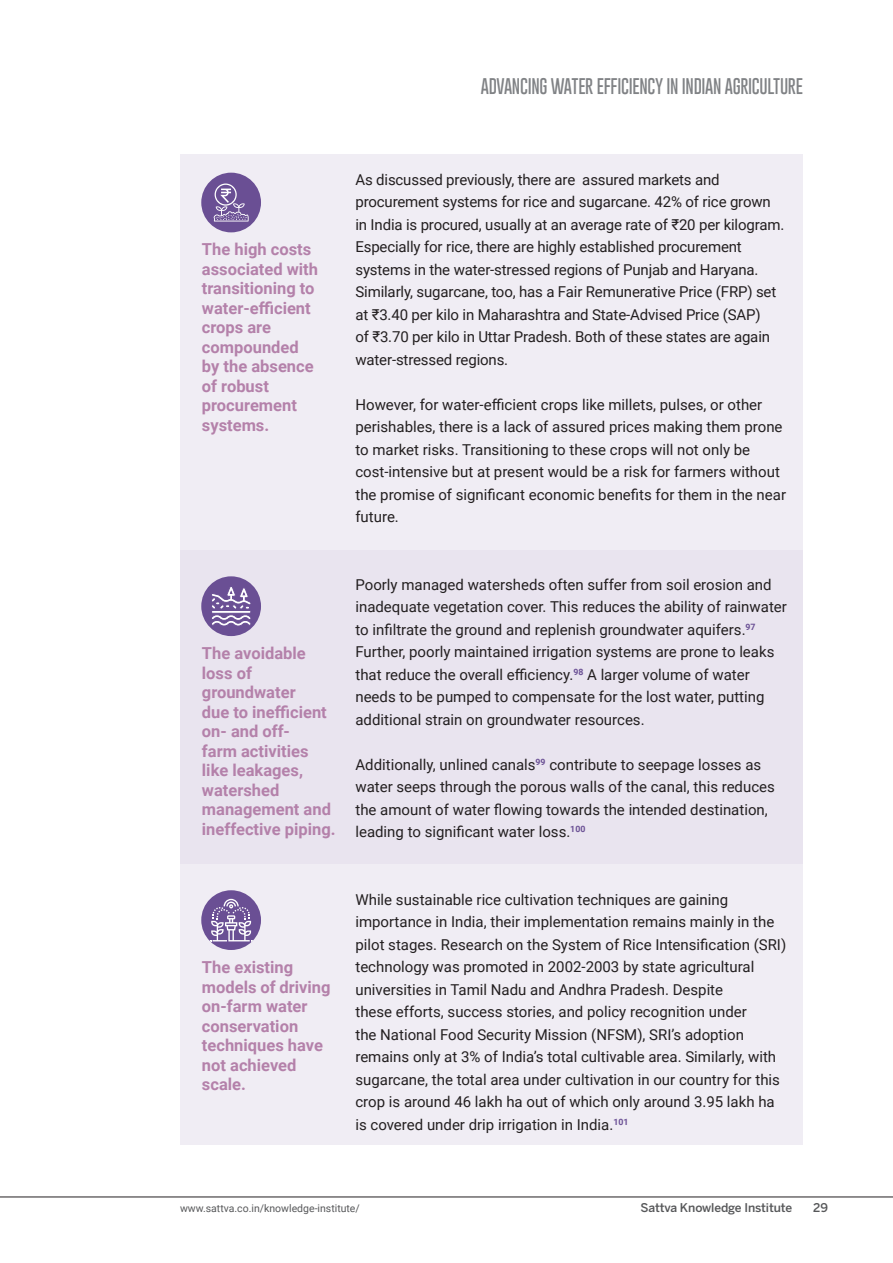
<style>
.page{position:relative;width:893px;height:1263px;background:#fff}
.page>*{position:absolute;margin:0;border:0;box-sizing:border-box;transform-origin:0 0}
.Mauve_heading{font:700 16.5px/19.5px "Roboto";color:#b481aa}
.t1{font:100 16.5px "Gobold";letter-spacing:-.02em;color:#808285}
.Body_Text{font:15px/22.5px "Roboto";color:#231f20}
.t2{font:500 12px "Benton Sans";letter-spacing:-.01em;color:#57585a}
.t3{font:10.5px "Roboto";color:#57585a}
</style>
<div class="page">
<hr style="left:0;top:1197px;width:893px;height:1px;background:#231f20">
<div style="left:180px;top:155px;width:623px;height:990px;background:#f0edf4"></div>
<div style="left:180px;top:550px;width:623px;height:313px;background:#e9e4ef"></div>
<div style="left:201px;top:173px;width:60px;height:59px;background:#6a4f94;border-radius:50%"></div>
<svg style="left:213px;top:184px;width:36px;height:37px"></svg>
<div style="left:201px;top:576px;width:60px;height:60px;background:#6a4f94;border-radius:50%"></div>
<svg style="left:210px;top:587px;width:42px;height:41px"></svg>
<div style="left:201px;top:890px;width:60px;height:60px;background:#6a4f94;border-radius:50%"></div>
<svg style="left:210px;top:899px;width:42px;height:42px"></svg>
<p class="t1" style="left:481px;top:76px;width:324px">ADVANCING WATER EFFICIENCY IN INDIAN AGRICULTURE</p>
<p class="Mauve_heading" style="left:202px;top:239px;width:118px">The high costs associated with transitioning to water-efficient crops are compounded by the absence of robust procurement systems.</p>
<p class="Body_Text" style="left:355px;top:167px;width:430px">As discussed previously, there are assured markets and procurement systems for rice and sugarcane. 42% of rice grown in India is procured, usually at an average rate of ₹20 per kilogram.<br>Especially for rice, there are highly established procurement systems in the water-stressed regions of Punjab and Haryana.<br>Similarly, sugarcane, too, has a Fair Remunerative Price (FRP) set at ₹3.40 per kilo in Maharashtra and State-Advised Price (SAP)<br>of ₹3.70 per kilo in Uttar Pradesh. Both of these states are again water-stressed regions.</p>
<p class="Body_Text" style="left:355px;top:392px;width:432px">However, for water-efficient crops like millets, pulses, or other perishables, there is a lack of assured prices making them prone to market risks. Transitioning to these crops will not only be cost-intensive but at present would be a risk for farmers without the promise of significant economic benefits for them in the near future.</p>
<p class="Mauve_heading" style="left:202px;top:643px;width:135px">The avoidable loss of groundwater<br>due to inefficient on- and off-<br>farm activities like leakages, watershed management and ineffective piping.</p>
<p class="Body_Text" style="left:355px;top:572px;width:433px">Poorly managed watersheds often suffer from soil erosion and inadequate vegetation cover. This reduces the ability of rainwater to infiltrate the ground and replenish groundwater aquifers.<sup>97<br></sup>Further, poorly maintained irrigation systems are prone to leaks that reduce the overall efficiency.<sup>98</sup> A larger volume of water needs to be pumped to compensate for the lost water, putting additional strain on groundwater resources.</p>
<p class="Body_Text" style="left:355px;top:752px;width:421px">Additionally, unlined canals<sup>99</sup> contribute to seepage losses as water seeps through the porous walls of the canal, this reduces the amount of water flowing towards the intended destination, leading to significant water loss.<sup>100</sup></p>
<p class="Mauve_heading" style="left:202px;top:957px;width:130px">The existing models of driving on-farm water conservation techniques have not achieved scale.</p>
<p class="Body_Text" style="left:355px;top:887px;width:432px">While sustainable rice cultivation techniques are gaining importance in India, their implementation remains mainly in the pilot stages. Research on the System of Rice Intensification (SRI) technology was promoted in 2002-2003 by state agricultural universities in Tamil Nadu and Andhra Pradesh. Despite<br>these efforts, success stories, and policy recognition under<br>the National Food Security Mission (NFSM), SRI’s adoption remains only at 3% of India’s total cultivable area. Similarly, with sugarcane, the total area under cultivation in our country for this crop is around 46 lakh ha out of which only around 3.95 lakh ha is covered under drip irrigation in India.<sup>101</sup></p>
<p class="t3" style="left:180px;top:1201px;width:181px">www.sattva.co.in/knowledge-institute/</p>
<p class="t2" style="left:640px;top:1200px;width:153px">Sattva Knowledge Institute</p>
<p class="t2" style="left:813px;top:1200px;width:16px">29</p>
</div>
